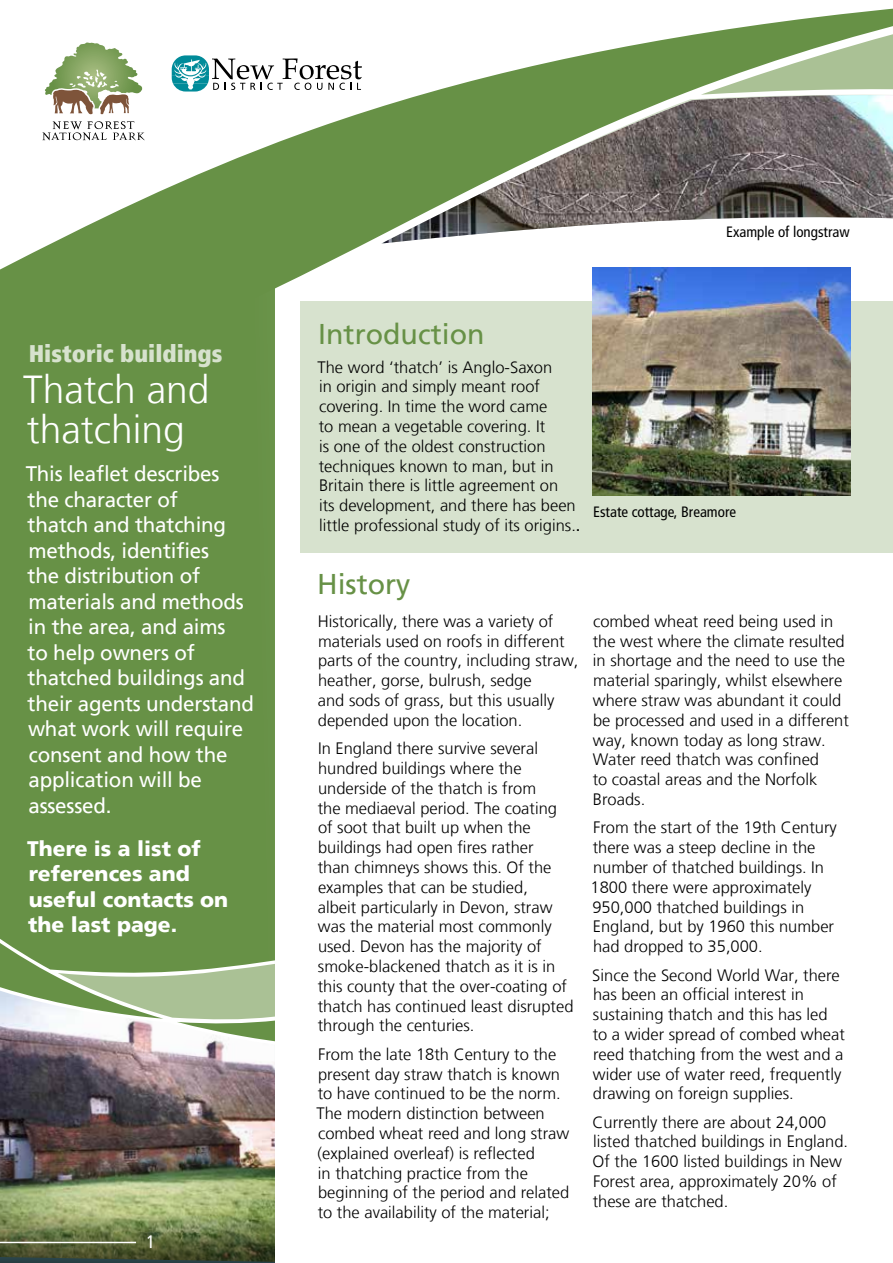
<style>
.page{position:relative;width:893px;height:1263px;background:#fff}
.page>*{position:absolute;margin:0;border:0;box-sizing:border-box;transform-origin:0 0}
.t1{font:300 39px/40.5px "Frutiger LT";color:#fff}
.t2{font:28.5px "Frutiger LT";color:#679146}
.t3{font:900 condensed 24px "Frutiger LT";color:#d7e2ce}
.t4{font:21px/25.5px "Frutiger LT";letter-spacing:-.01em;color:#fff}
.t5{font:900 21px/25.5px "Frutiger LT";color:#fff}
.t6{font:condensed 18px "Frutiger LT";color:#fff}
.t7{font:300 16.5px/19.8px "Frutiger LT";color:#000}
.t8{font:condensed 15px "Frutiger LT";color:#000}
.s1{font-weight:400}
</style>
<div class="page">
<svg style="left:42px;top:42px;width:336px;height:260px"></svg>
<svg style="left:378px;top:34px;width:515px;height:268px"></svg>
<svg style="left:694px;top:8px;width:199px;height:285px"></svg>
<div style="left:0;top:162px;width:275px;height:662px;background:#679146"></div>
<img style="left:0;top:1051px;width:275px;height:13px">
<svg style="left:0;top:824px;width:275px;height:224px;background:#84a46b"></svg>
<img style="left:0;top:1064px;width:275px;height:199px">
<hr style="left:0;top:1242px;width:136px;height:1px;background:#fff">
<div style="left:300px;top:302px;width:593px;height:251px;background:#d7e2ce"></div>
<img style="left:592px;top:271px;width:258px;height:224px">
<svg style="left:381px;top:74px;width:512px;height:197px"></svg>
<img style="left:381px;top:95px;width:512px;height:149px">
<h3 class="t3" style="left:29px;top:339px;width:195px">Historic buildings</h3>
<h1 class="t1" style="left:23px;top:370px;width:188px">Thatch and thatching</h1>
<p class="t4" style="left:26px;top:461px;width:230px">This leaflet describes the character of<br>thatch and thatching methods, identifies<br>the distribution of materials and methods in the area, and aims<br>to help owners of thatched buildings and their agents understand what work will require consent and how the application will be assessed.</p>
<p class="t5" style="left:27px;top:835px;width:203px">There is a list of references and useful contacts on the last page.</p>
<p class="t6" style="left:146px;top:1232px;width:10px">1</p>
<p class="t8" style="left:726px;top:223px;width:125px">Example of longstraw</p>
<h2 class="t2" style="left:318px;top:318px;width:168px">Introduction</h2>
<p class="t7" style="left:318px;top:357px;width:264px">The word ‘thatch’ is Anglo-Saxon<br>in origin and simply meant roof covering. In time the word came<br>to mean a vegetable covering. It<br>is one of the oldest construction techniques known to man, but in Britain there is little agreement on<br>its development, and there has been little professional study of its origins.<span class="s1">.</span></p>
<p class="t8" style="left:593px;top:503px;width:144px">Estate cottage, Breamore</p>
<h2 class="t2" style="left:317px;top:568px;width:95px">History</h2>
<p class="t7" style="left:318px;top:611px;width:262px">Historically, there was a variety of materials used on roofs in different parts of the country, including straw, heather, gorse, bulrush, sedge<br>and sods of grass, but this usually depended upon the location.</p>
<p class="t7" style="left:318px;top:739px;width:257px">In England there survive several hundred buildings where the underside of the thatch is from<br>the mediaeval period. The coating of soot that built up when the buildings had open fires rather<br>than chimneys shows this. Of the examples that can be studied,<br>albeit particularly in Devon, straw was the material most commonly used. Devon has the majority of smoke-blackened thatch as it is in this county that the over-coating of thatch has continued least disrupted through the centuries.</p>
<p class="t7" style="left:316px;top:1044px;width:254px">From the late 18th Century to the present day straw thatch is known to have continued to be the norm.<br>The modern distinction between combed wheat reed and long straw (explained overleaf) is reflected<br>in thatching practice from the beginning of the period and related to the availability of the material;</p>
<p class="t7" style="left:593px;top:611px;width:258px">combed wheat reed being used in the west where the climate resulted in shortage and the need to use the material sparingly, whilst elsewhere where straw was abundant it could be processed and used in a different way, known today as long straw.<br>Water reed thatch was confined<br>to coastal areas and the Norfolk<br>Broads.</p>
<p class="t7" style="left:591px;top:818px;width:248px">From the start of the 19th Century there was a steep decline in the number of thatched buildings. In<br>1800 there were approximately<br>950,000 thatched buildings in<br>England, but by 1960 this number had dropped to 35,000.</p>
<p class="t7" style="left:592px;top:965px;width:254px">Since the Second World War, there has been an official interest in sustaining thatch and this has led to a wider spread of combed wheat reed thatching from the west and a wider use of water reed, frequently drawing on foreign supplies.</p>
<p class="t7" style="left:592px;top:1112px;width:257px">Currently there are about 24,000 listed thatched buildings in England.<br>Of the 1600 listed buildings in New<br>Forest area, approximately 20% of these are thatched.</p>
</div>
